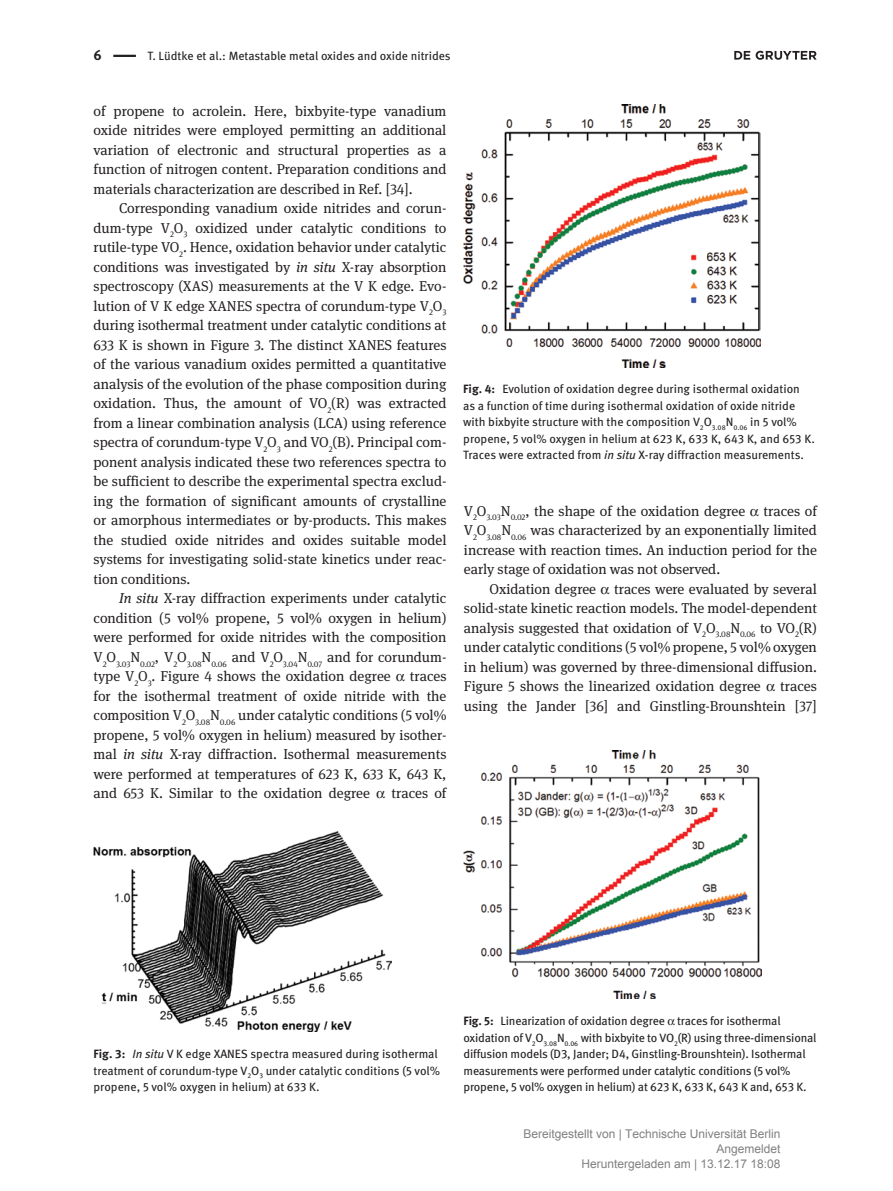
<style>
.page{position:relative;width:893px;height:1191px;background:#fff}
.page>*{position:absolute;margin:0;border:0;box-sizing:border-box;transform-origin:0 0}
.t1{font:14.25px/19.5px "DG Meta Serif Science";color:#231f20;text-align:justify}
.t2{font:700 14.25px "DG Meta Science";color:#231f20}
.t3{font:12px/16.5px "DG Meta Science";letter-spacing:-.01em;color:#231f20}
.t4{font:12px/15px "Arial";color:#808080;text-align:right}
.s1{font-style:italic}
.s2{font-weight:700}
</style>
<div class="page">
<hr style="left:113px;top:55px;width:23px;height:2px;background:#231f20">
<img style="left:94px;top:831px;width:297px;height:200px">
<img style="left:463px;top:105px;width:298px;height:262px">
<img style="left:463px;top:750px;width:298px;height:249px">
<svg style="left:734px;top:51px;width:83px;height:9px"></svg>
<p class="t2" style="left:94px;top:44px;width:10px">6</p>
<p class="t3" style="left:147px;top:47px;width:305px">T. Lüdtke et al.: Metastable metal oxides and oxide nitrides</p>
<p class="t1" style="left:94px;top:101px;width:354px">of propene to acrolein. Here, bixbyite-type vanadium oxide nitrides were employed permitting an additional variation of electronic and structural properties as a function of nitrogen content. Preparation conditions and materials characterization are described in Ref. [34].</p>
<p class="t1" style="left:94px;top:198px;width:354px;text-indent:26px">Corresponding vanadium oxide nitrides and corun&shy;dum-type V<sub>2</sub>O<sub>3</sub> oxidized under catalytic conditions to rutile-type VO<sub>2</sub>. Hence, oxidation behavior under catalytic conditions was investigated by <span class="s1">in situ</span> X-ray absorption spectroscopy (XAS) measurements at the V K edge. Evo&shy;lution of V K edge XANES spectra of corundum-type V<sub>2</sub>O<sub>3 </sub>during isothermal treatment under catalytic conditions at 633 K is shown in Figure 3. The distinct XANES features of the various vanadium oxides permitted a quantitative analysis of the evolution of the phase composition during oxidation. Thus, the amount of VO<sub>2</sub>(R) was extracted from a linear combination analysis (LCA) using reference spectra of corundum-type V<sub>2</sub>O<sub>3</sub> and VO<sub>2</sub>(B). Principal com&shy;ponent analysis indicated these two references spectra to be sufficient to describe the experimental spectra exclud&shy;ing the formation of significant amounts of crystalline or amorphous intermediates or by-products. This makes the studied oxide nitrides and oxides suitable model systems for investigating solid-state kinetics under reac&shy;tion conditions.</p>
<p class="t1" style="left:94px;top:588px;width:354px;text-indent:26px"><span class="s1">In situ</span> X-ray diffraction experiments under catalytic condition (5 vol% propene, 5 vol% oxygen in helium) were performed for oxide nitrides with the composition V<sub>2</sub>O<sub>3.03</sub>N<sub>0.02</sub>, V<sub>2</sub>O<sub>3.08</sub>N<sub>0.06</sub> and V<sub>2</sub>O<sub>3.04</sub>N<sub>0.07</sub> and for corundum&shy;type V<sub>2</sub>O<sub>3</sub>. Figure 4 shows the oxidation degree</p>
<p class="t1" style="left:94px;top:666px;width:354px;text-indent:316px">traces for the isothermal treatment of oxide nitride with the composition V<sub>2</sub>O<sub>3.08</sub>N<sub>0.06</sub> under catalytic conditions (5 vol% propene, 5 vol% oxygen in helium) measured by isother&shy;mal <span class="s1">in situ</span> X-ray diffraction. Isothermal measurements were performed at temperatures of 623 K, 633 K, 643 K, and 653 K. Similar to the oxidation degree</p>
<p class="t1" style="left:391px;top:783px;width:56px">traces of</p>
<p class="t3" style="left:463px;top:381px;width:353px"><span class="s2">Fig. 4:</span> Evolution of oxidation degree during isothermal oxidation<br>as a function of time during isothermal oxidation of oxide nitride with bixbyite structure with the composition V<sub>2</sub>O<sub>3.08</sub>N<sub>0.06</sub> in 5 vol% propene, 5 vol% oxygen in helium at 623 K, 633 K, 643 K, and 653 K.<br>Traces were extracted from <span class="s1">in situ</span> X-ray diffraction measurements.</p>
<p class="t1" style="left:464px;top:500px;width:283px">V<sub>2</sub>O<sub>3.03</sub>N<sub>0.02</sub>, the shape of the oxidation degree</p>
<p class="t1" style="left:764px;top:500px;width:55px">traces of</p>
<p class="t1" style="left:464px;top:520px;width:354px">V<sub>2</sub>O<sub>3.08</sub>N<sub>0.06</sub> was characterized by an exponentially limited</p>
<p class="t1" style="left:464px;top:539px;width:354px">increase with reaction times. An induction period for the</p>
<p class="t1" style="left:464px;top:559px;width:258px">early stage of oxidation was not observed.</p>
<p class="t1" style="left:489px;top:578px;width:108px">Oxidation degree</p>
<p class="t1" style="left:464px;top:578px;width:354px;text-indent:150px">traces were evaluated by several solid-state kinetic reaction models. The model-dependent analysis suggested that oxidation of V<sub>2</sub>O<sub>3.08</sub>N<sub>0.06</sub> to VO<sub>2</sub>(R) under catalytic conditions (5 vol% propene, 5 vol% oxygen in helium) was governed by three-dimensional diffusion.<br>Figure 5 shows the linearized oxidation degree</p>
<p class="t1" style="left:464px;top:676px;width:354px;text-align:right">traces<br>using the Jander [36] and Ginstling-Brounshtein [37]</p>
<p class="t3" style="left:94px;top:1045px;width:348px"><span class="s2">Fig. 3:</span> <span class="s1">In situ</span> V K edge XANES spectra measured during isothermal treatment of corundum-type V<sub>2</sub>O<sub>3</sub> under catalytic conditions (5 vol% propene, 5 vol% oxygen in helium) at 633 K.</p>
<p class="t3" style="left:463px;top:1012px;width:354px"><span class="s2">Fig. 5:</span> Linearization of oxidation degree traces for isothermal oxidation of V<sub>2</sub>O<sub>3.08</sub>N<sub>0.06</sub> with bixbyite to VO<sub>2</sub>(R) using three-dimensional diffusion models (D3, Jander; D4, Ginstling-Brounshtein). Isothermal measurements were performed under catalytic conditions (5 vol% propene, 5 vol% oxygen in helium) at 623 K, 633 K, 643 K and, 653 K.</p>
<p class="t4" style="left:523px;top:1127px;width:259px">Bereitgestellt von | Technische Universität Berlin<br>Angemeldet<br>Heruntergeladen am | 13.12.17 18:08</p>
</div>
